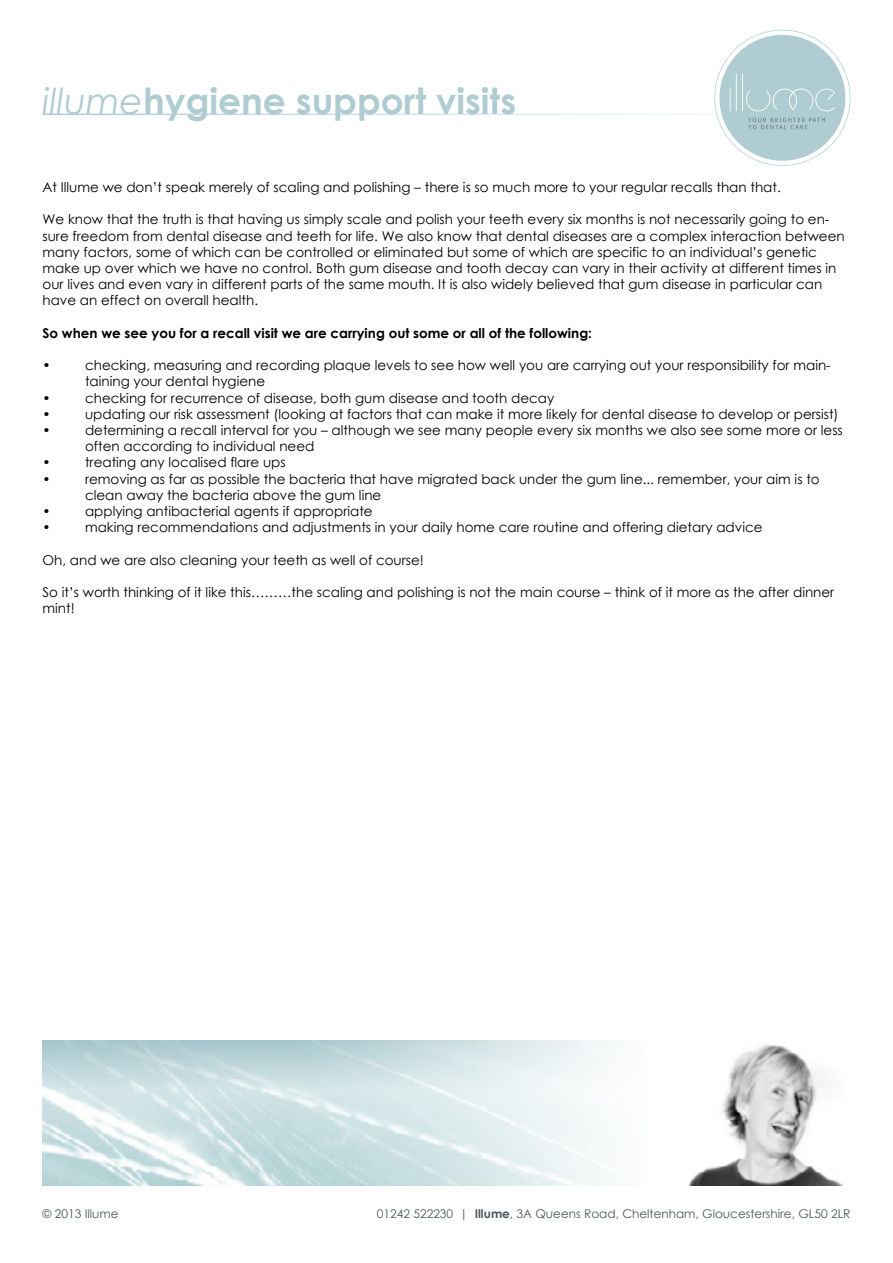
<style>
.page{position:relative;width:893px;height:1263px;background:#fff}
.page>*{position:absolute;margin:0;border:0;box-sizing:border-box;transform-origin:0 0}
.t1{font:700 36px "Century Gothic";color:#aeccd2}
.t2{font:13.5px/16.2px "Century Gothic";color:#000}
.t3{font:700 13.5px "Century Gothic";color:#000}
.t4{font:12px "Century Gothic";color:#4c565c}
.s1{font-weight:400;font-style:italic}
.s2{font-weight:700}
</style>
<div class="page">
<img style="left:43px;top:1040px;width:570px;height:145px">
<svg style="left:714px;top:30px;width:136px;height:136px"></svg>
<img style="left:688px;top:1044px;width:155px;height:141px">
<hr style="left:43px;top:114px;width:739px;height:1px;background:#aeccd2">
<h1 class="t1" style="left:43px;top:74px;width:475px"><span class="s1">illume</span>hygiene support visits</h1>
<p class="t2" style="left:43px;top:179px;width:740px">At Illume we don’t speak merely of scaling and polishing – there is so much more to your regular recalls than that.</p>
<p class="t2" style="left:43px;top:211px;width:804px">We know that the truth is that having us simply scale and polish your teeth every six months is not necessarily going to en&shy;sure freedom from dental disease and teeth for life. We also know that dental diseases are a complex interaction between many factors, some of which can be controlled or eliminated but some of which are specific to an individual’s genetic make up over which we have no control. Both gum disease and tooth decay can vary in their activity at different times in our lives and even vary in different parts of the same mouth. It is also widely believed that gum disease in particular can have an effect on overall health.</p>
<p class="t3" style="left:43px;top:323px;width:551px">So when we see you for a recall visit we are carrying out some or all of the following:</p>
<p class="t2" style="left:43px;top:357px;width:10px">•</p>
<p class="t2" style="left:85px;top:357px;width:747px">checking, measuring and recording plaque levels to see how well you are carrying out your responsibility for main&shy;taining your dental hygiene</p>
<p class="t2" style="left:43px;top:389px;width:10px">•</p>
<p class="t2" style="left:85px;top:389px;width:471px">checking for recurrence of disease, both gum disease and tooth decay</p>
<p class="t2" style="left:43px;top:406px;width:10px">•</p>
<p class="t2" style="left:85px;top:406px;width:755px">updating our risk assessment (looking at factors that can make it more likely for dental disease to develop or persist)</p>
<p class="t2" style="left:43px;top:422px;width:10px">•</p>
<p class="t2" style="left:85px;top:422px;width:759px">determining a recall interval for you – although we see many people every six months we also see some more or less often according to individual need</p>
<p class="t2" style="left:43px;top:454px;width:10px">•</p>
<p class="t2" style="left:85px;top:454px;width:202px">treating any localised flare ups</p>
<p class="t2" style="left:43px;top:470px;width:10px">•</p>
<p class="t2" style="left:85px;top:470px;width:736px">removing as far as possible the bacteria that have migrated back under the gum line... remember, your aim is to clean away the bacteria above the gum line</p>
<p class="t2" style="left:43px;top:503px;width:10px">•</p>
<p class="t2" style="left:85px;top:503px;width:289px">applying antibacterial agents if appropriate</p>
<p class="t2" style="left:43px;top:519px;width:10px">•</p>
<p class="t2" style="left:85px;top:519px;width:679px">making recommendations and adjustments in your daily home care routine and offering dietary advice</p>
<p class="t2" style="left:43px;top:551px;width:383px">Oh, and we are also cleaning your teeth as well of course!</p>
<p class="t2" style="left:43px;top:584px;width:793px">So it’s worth thinking of it like this………the scaling and polishing is not the main course – think of it more as the after dinner mint!</p>
<p class="t4" style="left:43px;top:1205px;width:78px">© 2013 Illume</p>
<p class="t4" style="left:377px;top:1205px;width:475px">01242 522230 | <span class="s2">Illume</span>, 3A Queens Road, Cheltenham, Gloucestershire, GL50 2LR</p>
</div>
